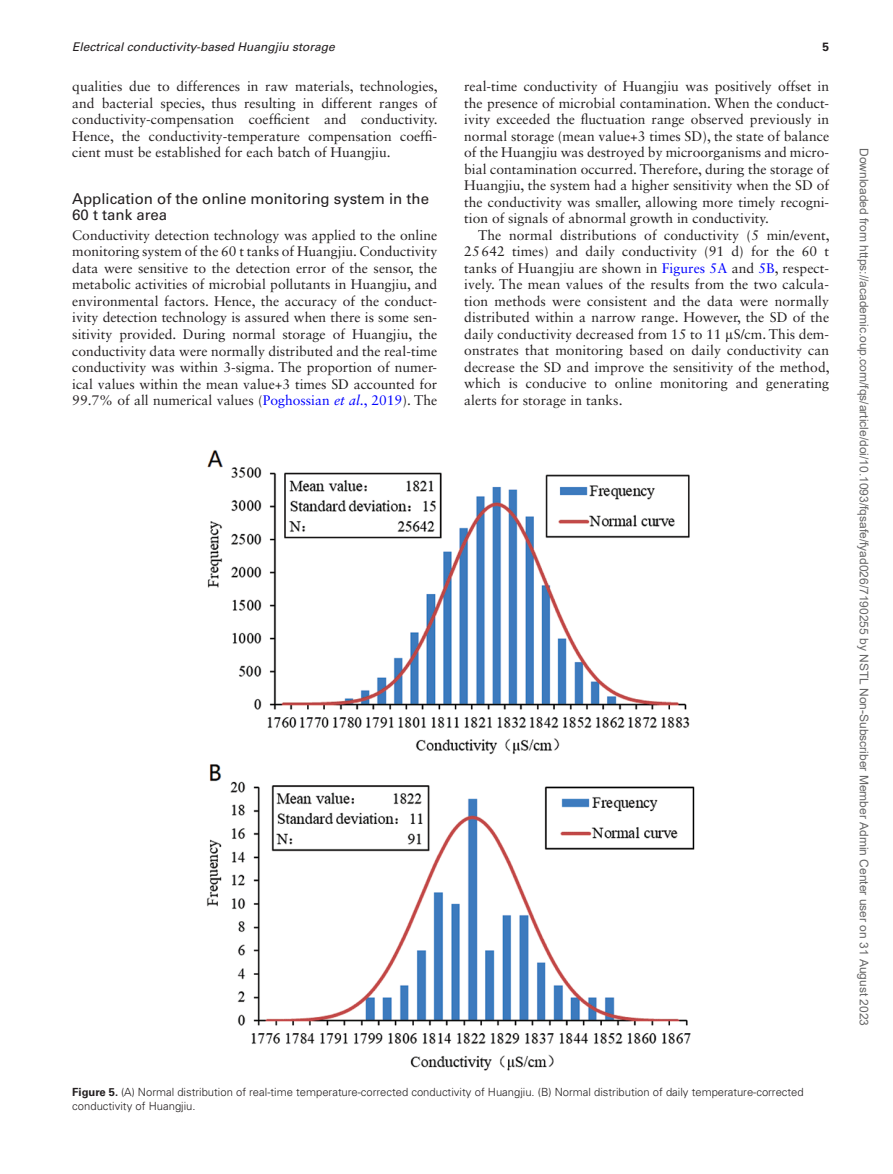
<style>
.page{position:relative;width:893px;height:1174px;background:#fff}
.page>*{position:absolute;margin:0;border:0;box-sizing:border-box;transform-origin:0 0}
.t1{font:15px/16.5px "Univers LT Std";color:#231f20}
.t2{font:13.8px/16.5px "Sabon LT Std";color:#231f20;text-align:justify}
.t3{font:12px "Arial";color:#666}
.t4{font:italic 12px "Univers LT Std";color:#231f20}
.t5{font:700 12px "Univers LT Std";color:#231f20}
.t6{font:300 11.25px/14.2px "Univers LT Std";color:#231f20}
.s1{color:#00f}
.s2{font-style:italic;color:#00f}
.s3{font-family:"Gandhari Unicode"}
.s4{font-weight:700}
</style>
<div class="page">
<img style="left:207px;top:450px;width:488px;height:621px">
<p class="t4" style="left:72px;top:40px;width:264px">Electrical conductivity-based Huangjiu storage</p>
<p class="t5" style="left:822px;top:40px;width:8px">5</p>
<p class="t2" style="left:72px;top:78px;width:367px">qualities due to differences in raw materials, technologies, and bacterial species, thus resulting in different ranges of conductivity-compensation coefficient and conductivity.<br>Hence, the conductivity-temperature compensation coeffi&shy;cient must be established for each batch of Huangjiu.</p>
<p class="t1" style="left:72px;top:190px;width:358px">Application of the online monitoring system in the<br>60 t tank area</p>
<p class="t2" style="left:72px;top:227px;width:366px">Conductivity detection technology was applied to the online monitoring system of the 60 t tanks of Huangjiu. Conductivity data were sensitive to the detection error of the sensor, the metabolic activities of microbial pollutants in Huangjiu, and environmental factors. Hence, the accuracy of the conduct&shy;ivity detection technology is assured when there is some sen&shy;sitivity provided. During normal storage of Huangjiu, the conductivity data were normally distributed and the real-time conductivity was within 3-sigma. The proportion of numer&shy;ical values within the mean value+3 times SD accounted for 99.7% of all numerical values (<span class="s1">Poghossian</span> <span class="s2">et al.</span><span class="s1">, 2019</span>). The</p>
<p class="t2" style="left:464px;top:78px;width:366px">real-time conductivity of Huangjiu was positively offset in the presence of microbial contamination. When the conduct&shy;ivity exceeded the fluctuation range observed previously in normal storage (mean value+3 times SD), the state of balance of the Huangjiu was destroyed by microorganisms and micro&shy;bial contamination occurred. Therefore, during the storage of Huangjiu, the system had a higher sensitivity when the SD of the conductivity was smaller, allowing more timely recogni&shy;tion of signals of abnormal growth in conductivity.</p>
<p class="t2" style="left:464px;top:227px;width:367px;text-indent:14px">The normal distributions of conductivity (5 min/event, 25642 times) and daily conductivity (91 d) for the 60 t tanks of Huangjiu are shown in <span class="s1">Figures 5A</span> and <span class="s1">5B</span>, respect&shy;ively. The mean values of the results from the two calcula&shy;tion methods were consistent and the data were normally distributed within a narrow range. However, the SD of the daily conductivity decreased from 15 to 11 <span class="s3">μ</span>S/cm. This dem&shy;onstrates that monitoring based on daily conductivity can decrease the SD and improve the sensitivity of the method, which is conducive to online monitoring and generating alerts for storage in tanks.</p>
<p class="t6" style="left:72px;top:1084px;width:733px"><span class="s4">Figure 5.</span> (A) Normal distribution of real-time temperature-corrected conductivity of Huangjiu. (B) Normal distribution of daily temperature-corrected conductivity of Huangjiu.</p>
<p class="t3" style="left:868px;top:148px;width:879px;rotate:90deg">Downloaded from https://academic.oup.com/fqs/article/doi/10.1093/fqsafe/fyad026/7190255 by NSTL Non-Subscriber Member Admin Center user on 31 August 2023</p>
</div>
